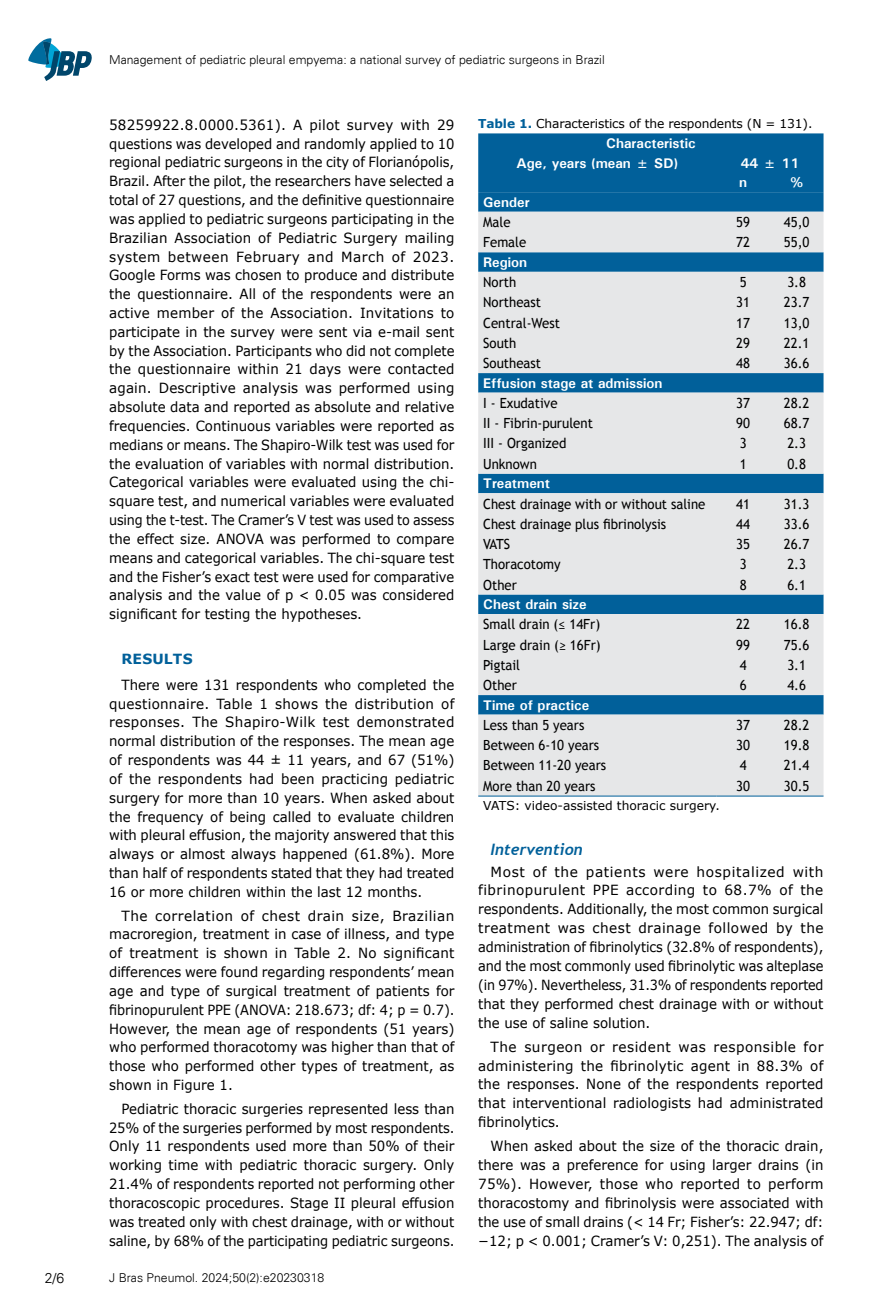
<style>
.page{position:relative;width:893px;height:1315px;background:#fff}
.page>*{position:absolute;margin:0;border:0;box-sizing:border-box;transform-origin:0 0}
.t1{font:italic 700 15.75px "Trebuchet";color:#01609a}
.t2{font:14px/18.9px "Verdana";color:#000;text-align:justify;scale:.96 1}
.t3{font:14px/18.9px "Verdana";color:#000;text-align:justify;scale:.95 1}
.t4{font:14px/18.9px "Verdana";color:#000;text-align:justify}
.t5{font:14px "Trebuchet MS";color:#000;scale:.94 1}
.t6{font:700 14px/19.6px "Univers";color:#fff}
.t7{font:700 14px "Verdana";letter-spacing:.01em;color:#01609a}
.t8{font:300 14px "Univers";color:#000}
.t9{font:300 12.25px "Univers";color:#000}
.t10{font:12.25px "Verdana";letter-spacing:-.01em;color:#000}
.s1{font-weight:700;color:#01609a}
</style>
<div class="page">
<svg style="left:28px;top:38px;width:64px;height:43px"></svg>
<div style="left:478px;top:133px;width:345px;height:59px;background:#01609a"></div>
<svg style="left:478px;top:192px;width:345px;height:20px;background:#08649c"></svg>
<svg style="left:478px;top:212px;width:345px;height:583px;background:#c0d0db"></svg>
<hr style="left:478px;top:795px;width:238px;height:1px;background:#01609a">
<hr style="left:716px;top:795px;width:54px;height:1px;background:#01609a">
<hr style="left:770px;top:795px;width:53px;height:1px;background:#01609a">
<p class="t9" style="left:109px;top:52px;width:497px">Management of pediatric pleural empyema: a national survey of pediatric surgeons in Brazil</p>
<p class="t2" style="left:109px;top:115px;width:361px">58259922.8.0000.5361). A pilot survey with 29 questions was developed and randomly applied to 10 regional pediatric surgeons in the city of Florianópolis, Brazil. After the pilot, the researchers have selected a total of 27 questions, and the definitive questionnaire was applied to pediatric surgeons participating in the Brazilian Association of Pediatric Surgery mailing system between February and March of 2023.<br>Google Forms was chosen to produce and distribute the questionnaire. All of the respondents were an active member of the Association. Invitations to participate in the survey were sent via e-mail sent by the Association. Participants who did not complete the questionnaire within 21 days were contacted again. Descriptive analysis was performed using absolute data and reported as absolute and relative frequencies. Continuous variables were reported as medians or means. The Shapiro-Wilk test was used for the evaluation of variables with normal distribution.<br>Categorical variables were evaluated using the chi&shy;square test, and numerical variables were evaluated using the t-test. The Cramer’s V test was used to assess the effect size. ANOVA was performed to compare means and categorical variables. The chi-square test and the Fisher’s exact test were used for comparative analysis and the value of p &lt; 0.05 was considered significant for testing the hypotheses.</p>
<p class="t7" style="left:122px;top:649px;width:73px">RESULTS</p>
<p class="t3" style="left:109px;top:675px;width:365px;text-indent:12px">There were 131 respondents who completed the questionnaire. Table 1 shows the distribution of responses. The Shapiro-Wilk test demonstrated normal distribution of the responses. The mean age of respondents was 44 ± 11 years, and 67 (51%) of the respondents had been practicing pediatric surgery for more than 10 years. When asked about the frequency of being called to evaluate children with pleural effusion, the majority answered that this always or almost always happened (61.8%). More than half of respondents stated that they had treated 16 or more children within the last 12 months.</p>
<p class="t4" style="left:109px;top:906px;width:347px;text-indent:12px">The correlation of chest drain size, Brazilian macroregion, treatment in case of illness, and type of treatment is shown in Table 2. No significant differences were found regarding respondents’ mean age and type of surgical treatment of patients for fibrinopurulent PPE (ANOVA: 218.673; df: 4; p = 0.7).<br>However, the mean age of respondents (51 years) who performed thoracotomy was higher than that of those who performed other types of treatment, as shown in Figure 1.</p>
<p class="t3" style="left:109px;top:1099px;width:365px;text-indent:12px">Pediatric thoracic surgeries represented less than 25% of the surgeries performed by most respondents.<br>Only 11 respondents used more than 50% of their working time with pediatric thoracic surgery. Only 21.4% of respondents reported not performing other thoracoscopic procedures. Stage II pleural effusion was treated only with chest drainage, with or without saline, by 68% of the participating pediatric surgeons.</p>
<p class="t8" style="left:45px;top:1269px;width:21px">2/6</p>
<p class="t9" style="left:109px;top:1270px;width:217px">J Bras Pneumol. 2024;50(2):e20230318</p>
<p class="t10" style="left:478px;top:116px;width:336px"><span class="s1">Table 1.</span> Characteristics of the respondents (N = 131).</p>
<p class="t6" style="left:516px;top:133px;width:181px;text-indent:90px">Characteristic<br>Age, years (mean ± SD)</p>
<p class="t6" style="left:739px;top:153px;width:62px">44 ± 11 n</p>
<p class="t6" style="left:790px;top:172px;width:15px">%</p>
<p class="t6" style="left:483px;top:192px;width:48px">Gender</p>
<p class="t5" style="left:483px;top:214px;width:31px">Male</p>
<p class="t5" style="left:736px;top:214px;width:16px">59</p>
<p class="t5" style="left:784px;top:214px;width:29px">45,0</p>
<p class="t5" style="left:483px;top:234px;width:47px">Female</p>
<p class="t5" style="left:736px;top:234px;width:16px">72</p>
<p class="t5" style="left:784px;top:234px;width:29px">55,0</p>
<p class="t6" style="left:483px;top:252px;width:46px">Region</p>
<p class="t5" style="left:483px;top:274px;width:37px">North</p>
<p class="t5" style="left:740px;top:274px;width:9px">5</p>
<p class="t5" style="left:787px;top:274px;width:21px">3.8</p>
<p class="t5" style="left:483px;top:294px;width:63px">Northeast</p>
<p class="t5" style="left:736px;top:294px;width:16px">31</p>
<p class="t5" style="left:784px;top:294px;width:29px">23.7</p>
<p class="t5" style="left:483px;top:314px;width:83px">Central-West</p>
<p class="t5" style="left:736px;top:314px;width:16px">17</p>
<p class="t5" style="left:784px;top:314px;width:29px">13,0</p>
<p class="t5" style="left:483px;top:335px;width:37px">South</p>
<p class="t5" style="left:736px;top:335px;width:16px">29</p>
<p class="t5" style="left:784px;top:335px;width:29px">22.1</p>
<p class="t5" style="left:483px;top:355px;width:63px">Southeast</p>
<p class="t5" style="left:736px;top:355px;width:16px">48</p>
<p class="t5" style="left:784px;top:355px;width:29px">36.6</p>
<p class="t6" style="left:483px;top:373px;width:181px">Effusion stage at admission</p>
<p class="t5" style="left:483px;top:395px;width:81px">I - Exudative</p>
<p class="t5" style="left:736px;top:395px;width:16px">37</p>
<p class="t5" style="left:784px;top:395px;width:29px">28.2</p>
<p class="t5" style="left:483px;top:415px;width:118px">II - Fibrin-purulent</p>
<p class="t5" style="left:736px;top:415px;width:16px">90</p>
<p class="t5" style="left:784px;top:415px;width:29px">68.7</p>
<p class="t5" style="left:483px;top:435px;width:90px">III - Organized</p>
<p class="t5" style="left:740px;top:435px;width:9px">3</p>
<p class="t5" style="left:787px;top:435px;width:21px">2.3</p>
<p class="t5" style="left:483px;top:455px;width:59px">Unknown</p>
<p class="t5" style="left:740px;top:455px;width:9px">1</p>
<p class="t5" style="left:787px;top:455px;width:21px">0.8</p>
<p class="t6" style="left:483px;top:473px;width:68px">Treatment</p>
<p class="t5" style="left:483px;top:495px;width:238px">Chest drainage with or without saline</p>
<p class="t5" style="left:736px;top:495px;width:16px">41</p>
<p class="t5" style="left:784px;top:495px;width:29px">31.3</p>
<p class="t5" style="left:483px;top:515px;width:196px">Chest drainage plus fibrinolysis</p>
<p class="t5" style="left:736px;top:515px;width:16px">44</p>
<p class="t5" style="left:784px;top:515px;width:29px">33.6</p>
<p class="t5" style="left:483px;top:536px;width:30px">VATS</p>
<p class="t5" style="left:736px;top:536px;width:16px">35</p>
<p class="t5" style="left:784px;top:536px;width:29px">26.7</p>
<p class="t5" style="left:483px;top:556px;width:84px">Thoracotomy</p>
<p class="t5" style="left:740px;top:556px;width:9px">3</p>
<p class="t5" style="left:787px;top:556px;width:21px">2.3</p>
<p class="t5" style="left:483px;top:576px;width:37px">Other</p>
<p class="t5" style="left:740px;top:576px;width:9px">8</p>
<p class="t5" style="left:787px;top:576px;width:21px">6.1</p>
<p class="t6" style="left:483px;top:594px;width:105px">Chest drain size</p>
<p class="t5" style="left:483px;top:616px;width:126px">Small drain (≤ 14Fr)</p>
<p class="t5" style="left:736px;top:616px;width:16px">22</p>
<p class="t5" style="left:784px;top:616px;width:29px">16.8</p>
<p class="t5" style="left:483px;top:636px;width:127px">Large drain (≥ 16Fr)</p>
<p class="t5" style="left:736px;top:636px;width:16px">99</p>
<p class="t5" style="left:784px;top:636px;width:29px">75.6</p>
<p class="t5" style="left:483px;top:656px;width:41px">Pigtail</p>
<p class="t5" style="left:740px;top:656px;width:9px">4</p>
<p class="t5" style="left:787px;top:656px;width:21px">3.1</p>
<p class="t5" style="left:483px;top:677px;width:37px">Other</p>
<p class="t5" style="left:740px;top:677px;width:9px">6</p>
<p class="t5" style="left:787px;top:677px;width:21px">4.6</p>
<p class="t6" style="left:483px;top:695px;width:108px">Time of practice</p>
<p class="t5" style="left:483px;top:716px;width:109px">Less than 5 years</p>
<p class="t5" style="left:736px;top:716px;width:16px">37</p>
<p class="t5" style="left:784px;top:716px;width:29px">28.2</p>
<p class="t5" style="left:483px;top:737px;width:125px">Between 6-10 years</p>
<p class="t5" style="left:736px;top:737px;width:16px">30</p>
<p class="t5" style="left:784px;top:737px;width:29px">19.8</p>
<p class="t5" style="left:483px;top:757px;width:132px">Between 11-20 years</p>
<p class="t5" style="left:740px;top:757px;width:9px">4</p>
<p class="t5" style="left:784px;top:757px;width:29px">21.4</p>
<p class="t5" style="left:483px;top:777px;width:121px">More than 20 years</p>
<p class="t5" style="left:736px;top:777px;width:16px">30</p>
<p class="t5" style="left:784px;top:777px;width:29px">30.5</p>
<p class="t10" style="left:483px;top:798px;width:238px">VATS: video-assisted thoracic surgery.</p>
<p class="t1" style="left:491px;top:840px;width:93px">Intervention</p>
<p class="t4" style="left:478px;top:862px;width:347px;text-indent:12px">Most of the patients were hospitalized with fibrinopurulent PPE according to 68.7% of the respondents. Additionally, the most common surgical treatment was chest drainage followed by the administration of fibrinolytics (32.8% of respondents), and the most commonly used fibrinolytic was alteplase (in 97%). Nevertheless, 31.3% of respondents reported that they performed chest drainage with or without the use of saline solution.</p>
<p class="t4" style="left:478px;top:1037px;width:347px;text-indent:12px">The surgeon or resident was responsible for administering the fibrinolytic agent in 88.3% of the responses. None of the respondents reported that interventional radiologists had administrated fibrinolytics.</p>
<p class="t3" style="left:478px;top:1136px;width:365px;text-indent:12px">When asked about the size of the thoracic drain, there was a preference for using larger drains (in 75%). However, those who reported to perform thoracostomy and fibrinolysis were associated with the use of small drains (&lt; 14 Fr; Fisher’s: 22.947; df: −12; p &lt; 0.001; Cramer’s V: 0,251). The analysis of</p>
</div>
